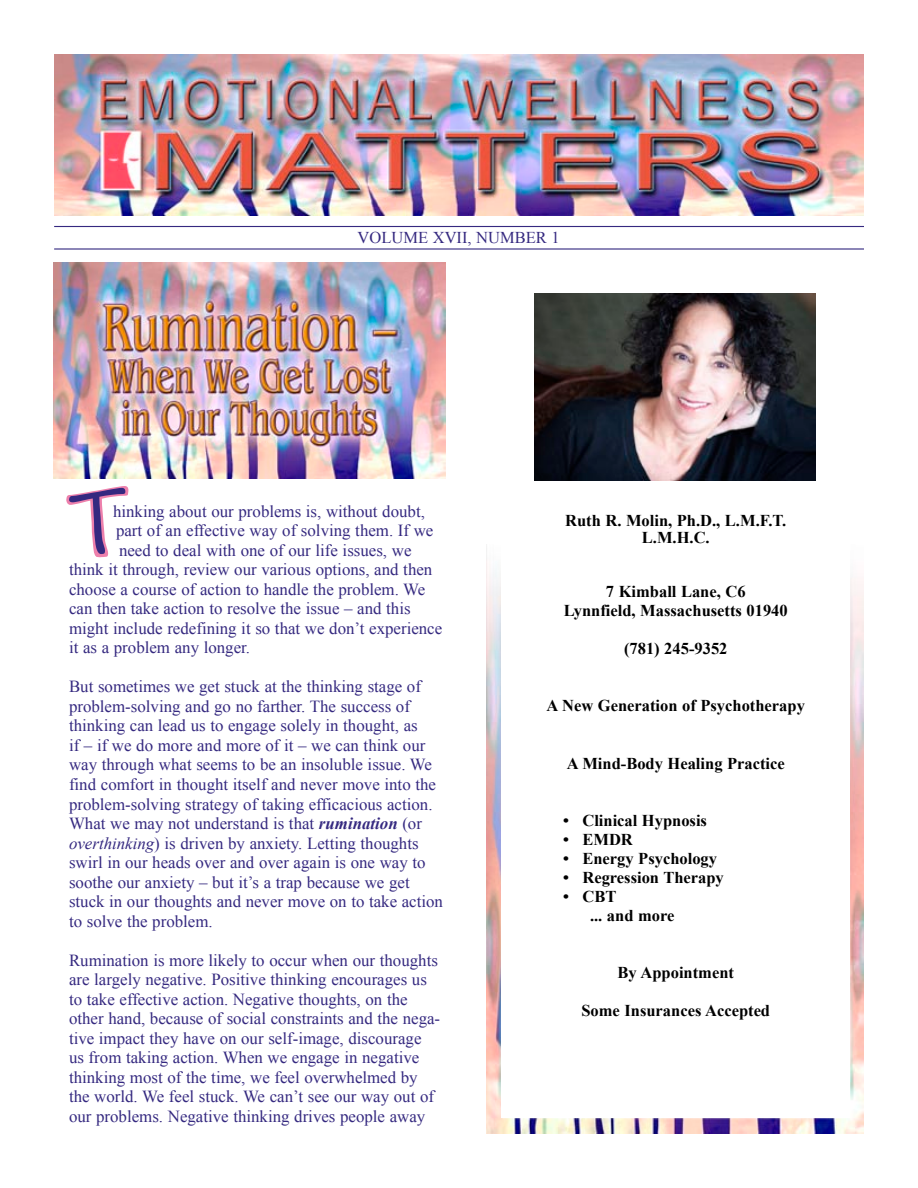
<style>
.page{position:relative;width:918px;height:1188px;background:#fff}
.page>*{position:absolute;margin:0;border:0;box-sizing:border-box;transform-origin:0 0}
.t1{font:16.8px/19.5px "Times New Roman";color:#352980}
.t2{font:700 16.5px/19px "Times New Roman";color:#000;text-align:center}
.t3{font:16.5px "Times New Roman";color:#352980}
.s1{font-weight:700;font-style:italic}
.s2{font-style:italic}
</style>
<div class="page">
<img style="left:54px;top:262px;width:392px;height:216px">
<img style="left:486px;top:544px;width:378px;height:589px">
<div style="left:502px;top:507px;width:348px;height:611px;background:#fff"></div>
<img style="left:534px;top:293px;width:282px;height:188px">
<img style="left:54px;top:54px;width:810px;height:162px">
<hr style="left:54px;top:226px;width:810px;height:1px;background:#352980">
<hr style="left:54px;top:248px;width:810px;height:2px;background:#352980">
<svg style="left:66px;top:486px;width:62px;height:72px"></svg>
<p class="t3" style="left:358px;top:227px;width:203px">VOLUME XVII, NUMBER 1</p>
<p class="t1" style="left:113px;top:501px;width:313px">hinking about our problems is, without doubt,</p>
<p class="t1" style="left:116px;top:521px;width:319px">part of an effective way of solving them. If we</p>
<p class="t1" style="left:119px;top:540px;width:294px">need to deal with one of our life issues, we</p>
<p class="t1" style="left:69px;top:560px;width:365px">think it through, review our various options, and then</p>
<p class="t1" style="left:69px;top:579px;width:358px">choose a course of action to handle the problem. We</p>
<p class="t1" style="left:69px;top:599px;width:343px">can then take action to resolve the issue – and this</p>
<p class="t1" style="left:69px;top:618px;width:375px">might include redefining it so that we don’t experience</p>
<p class="t1" style="left:69px;top:638px;width:183px">it as a problem any longer.</p>
<p class="t1" style="left:69px;top:677px;width:375px">But sometimes we get stuck at the thinking stage of problem-solving and go no farther. The success of thinking can lead us to engage solely in thought, as<br>if – if we do more and more of it – we can think our way through what seems to be an insoluble issue. We find comfort in thought itself and never move into the problem-solving strategy of taking efficacious action.<br>What we may not understand is that <span class="s1">rumination</span> (or <span class="s2">overthinking</span>) is driven by anxiety. Letting thoughts swirl in our heads over and over again is one way to soothe our anxiety – but it’s a trap because we get stuck in our thoughts and never move on to take action to solve the problem.</p>
<p class="t1" style="left:69px;top:950px;width:373px">Rumination is more likely to occur when our thoughts are largely negative. Positive thinking encourages us to take effective action. Negative thoughts, on the other hand, because of social constraints and the nega&shy;tive impact they have on our self-image, discourage us from taking action. When we engage in negative thinking most of the time, we feel overwhelmed by the world. We feel stuck. We can’t see our way out of our problems. Negative thinking drives people away</p>
<p class="t2" style="left:565px;top:512px;width:223px;line-height:16.5px">Ruth R. Molin, Ph.D., L.M.F.T.<br>L.M.H.C.</p>
<p class="t2" style="left:564px;top:582px;width:226px">7 Kimball Lane, C6<br>Lynnfield, Massachusetts 01940</p>
<p class="t2" style="left:624px;top:639px;width:105px">(781) 245-9352</p>
<p class="t2" style="left:547px;top:696px;width:260px">A New Generation of Psychotherapy</p>
<p class="t2" style="left:567px;top:753px;width:220px">A Mind-Body Healing Practice</p>
<p class="t2" style="left:563px;top:810px;width:146px">• Clinical Hypnosis</p>
<p class="t2" style="left:563px;top:829px;width:71px">• EMDR</p>
<p class="t2" style="left:563px;top:848px;width:156px">• Energy Psychology</p>
<p class="t2" style="left:563px;top:868px;width:162px">• Regression Therapy</p>
<p class="t2" style="left:590px;top:887px;width:86px;text-align:left;text-indent:-27px">• CBT<br>... and more</p>
<p class="t2" style="left:618px;top:963px;width:118px">By Appointment</p>
<p class="t2" style="left:581px;top:1001px;width:190px">Some Insurances Accepted</p>
</div>
